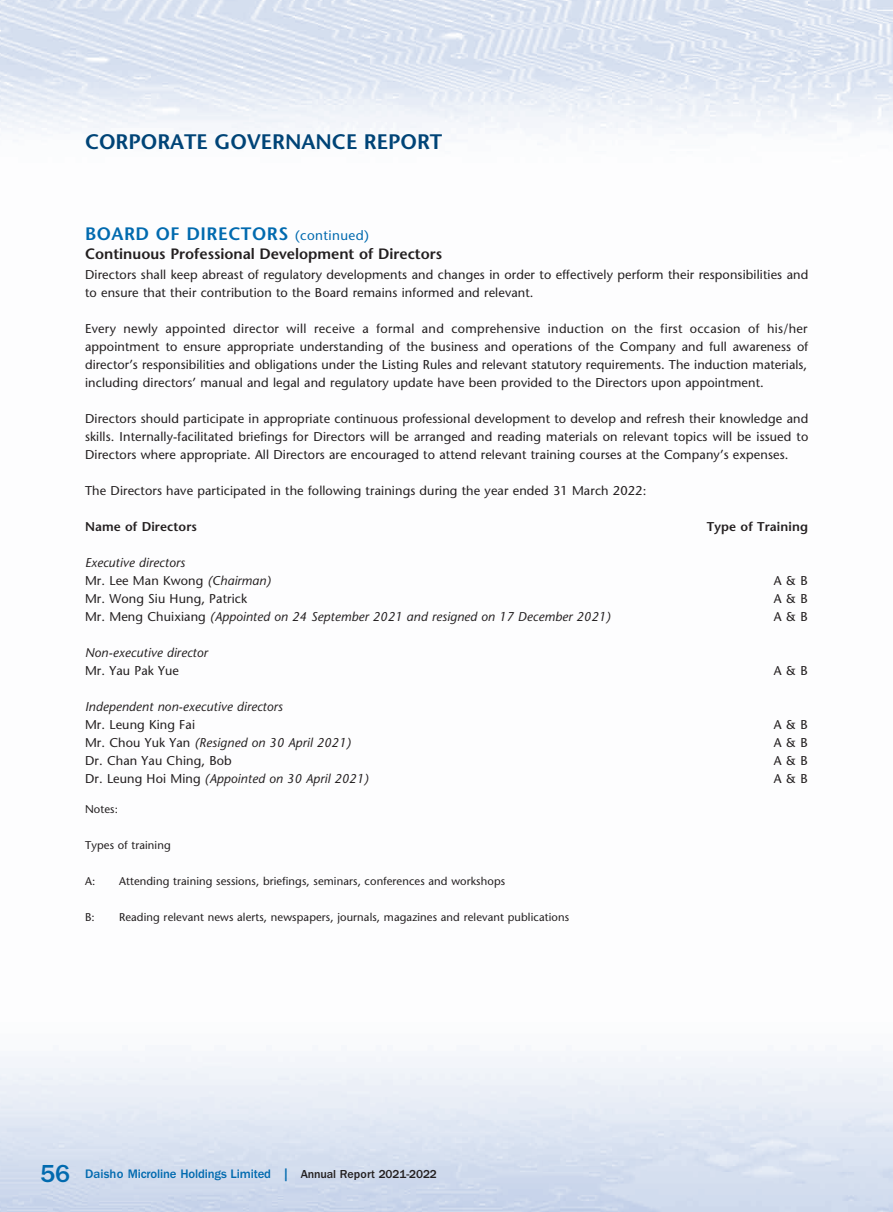
<style>
.page{position:relative;width:893px;height:1212px;background:#fff}
.page>*{position:absolute;margin:0;border:0;box-sizing:border-box;transform-origin:0 0}
.t1{font:600 21px "Stone Sans Std";color:#047}
.t2{font:600 18px "Stone Sans Std";letter-spacing:.03em;color:#016aaf}
.t3{font:600 15px "Stone Sans Std";color:#231f20}
.t4{font:500 12.75px/18px "Stone Sans Std";letter-spacing:.01em;color:#231f20;text-align:justify}
.t5{font:italic 500 12.75px/18px "Stone Sans Std";letter-spacing:.01em;color:#231f20}
.t6{font:500 12.75px "ITC Franklin Gothic Std";letter-spacing:-.01em;color:#016aaf}
.t7{font:600 12.75px "Stone Sans Std";letter-spacing:.01em;color:#231f20}
.t8{font:500 11.25px "Stone Sans Std";letter-spacing:.01em;color:#231f20}
.s1{font-weight:500;font-size:13.5px}
.s2{font-style:normal}
.s3{font-size:25.5px}
.s4{font-size:12px;color:#231f20}
</style>
<div class="page">
<img style="left:0;top:0;width:893px;height:1212px">
<h1 class="t1" style="left:85px;top:129px;width:359px">CORPORATE GOVERNANCE REPORT</h1>
<h2 class="t2" style="left:85px;top:223px;width:285px">BOARD OF DIRECTORS <span class="s1">(continued)</span></h2>
<p class="t3" style="left:85px;top:245px;width:359px">Continuous Professional Development of Directors</p>
<p class="t4" style="left:85px;top:266px;width:725px">Directors shall keep abreast of regulatory developments and changes in order to effectively perform their responsibilities and to ensure that their contribution to the Board remains informed and relevant.</p>
<p class="t4" style="left:85px;top:320px;width:725px">Every newly appointed director will receive a formal and comprehensive induction on the first occasion of his/her appointment to ensure appropriate understanding of the business and operations of the Company and full awareness of director’s responsibilities and obligations under the Listing Rules and relevant statutory requirements. The induction materials, including directors’ manual and legal and regulatory update have been provided to the Directors upon appointment.</p>
<p class="t4" style="left:85px;top:410px;width:725px">Directors should participate in appropriate continuous professional development to develop and refresh their knowledge and skills. Internally-facilitated briefings for Directors will be arranged and reading materials on relevant topics will be issued to Directors where appropriate. All Directors are encouraged to attend relevant training courses at the Company’s expenses.</p>
<p class="t4" style="left:85px;top:482px;width:563px">The Directors have participated in the following trainings during the year ended 31 March 2022:</p>
<p class="t7" style="left:85px;top:519px;width:113px">Name of Directors</p>
<p class="t7" style="left:707px;top:519px;width:103px">Type of Training</p>
<p class="t5" style="left:85px;top:554px;width:187px">Executive directors<br><span class="s2">Mr. Lee Man Kwong</span> (Chairman)</p>
<p class="t4" style="left:774px;top:572px;width:36px">A &amp; B</p>
<p class="t4" style="left:85px;top:590px;width:164px">Mr. Wong Siu Hung, Patrick</p>
<p class="t4" style="left:774px;top:590px;width:36px">A &amp; B</p>
<p class="t5" style="left:85px;top:608px;width:527px"><span class="s2">Mr. Meng Chuixiang</span> (Appointed on 24 September 2021 and resigned on 17 December 2021)</p>
<p class="t4" style="left:774px;top:608px;width:36px">A &amp; B</p>
<p class="t5" style="left:85px;top:644px;width:124px">Non-executive director</p>
<p class="t4" style="left:85px;top:662px;width:96px">Mr. Yau Pak Yue</p>
<p class="t4" style="left:774px;top:662px;width:36px">A &amp; B</p>
<p class="t5" style="left:85px;top:698px;width:199px">Independent non-executive directors</p>
<p class="t4" style="left:85px;top:716px;width:112px">Mr. Leung King Fai</p>
<p class="t4" style="left:774px;top:716px;width:36px">A &amp; B</p>
<p class="t5" style="left:85px;top:734px;width:267px"><span class="s2">Mr. Chou Yuk Yan</span> (Resigned on 30 April 2021)</p>
<p class="t4" style="left:774px;top:734px;width:36px">A &amp; B</p>
<p class="t4" style="left:85px;top:752px;width:148px">Dr. Chan Yau Ching, Bob</p>
<p class="t4" style="left:774px;top:752px;width:36px">A &amp; B</p>
<p class="t5" style="left:85px;top:770px;width:285px"><span class="s2">Dr. Leung Hoi Ming</span> (Appointed on 30 April 2021)</p>
<p class="t4" style="left:774px;top:770px;width:36px">A &amp; B</p>
<p class="t8" style="left:85px;top:802px;width:34px">Notes:</p>
<p class="t8" style="left:85px;top:838px;width:87px">Types of training</p>
<p class="t8" style="left:85px;top:874px;width:12px">A:</p>
<p class="t8" style="left:119px;top:874px;width:388px">Attending training sessions, briefings, seminars, conferences and workshops</p>
<p class="t8" style="left:85px;top:910px;width:11px">B:</p>
<p class="t8" style="left:119px;top:910px;width:452px">Reading relevant news alerts, newspapers, journals, magazines and relevant publications</p>
<p class="t6" style="left:40px;top:1167px;width:398px"><span class="s3">56</span> Daisho Microline Holdings Limited | <span class="s4">Annual Report 2021-2022</span></p>
</div>
